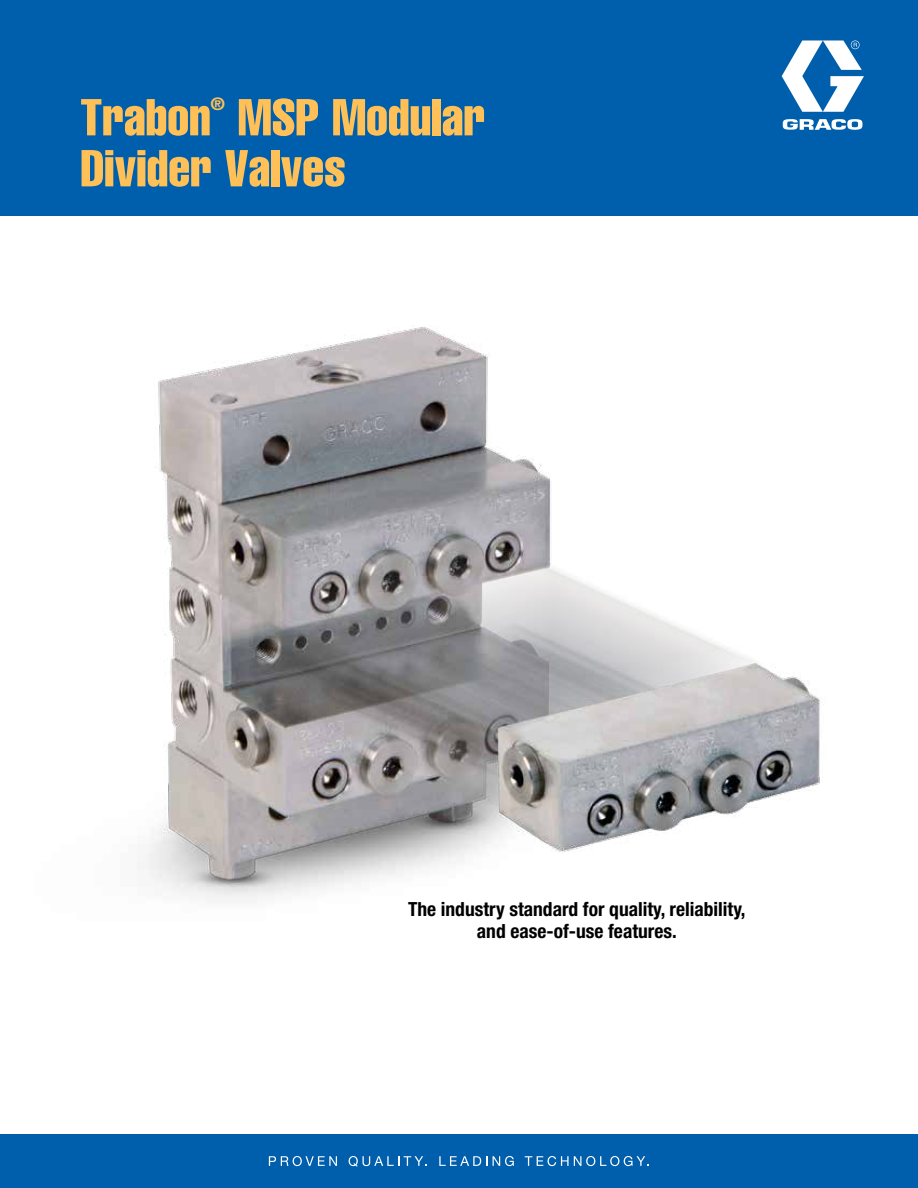
<style>
.page{position:relative;width:918px;height:1188px;background:#fff}
.page>*{position:absolute;margin:0;border:0;box-sizing:border-box;transform-origin:0 0}
.t1{font:51px/51px "Helvetica LT Std Comp";color:#fec057}
.t2{font:700 condensed 19.5px/22.5px "Helvetica Neue LT Std";color:#000;text-align:center}
.t3{font:17.55px "Helvetica LT Std Comp";color:#fec057}
</style>
<div class="page">
<img style="left:137px;top:327px;width:683px;height:574px">
<div style="left:0;top:0;width:918px;height:216px;background:#005fac"></div>
<svg style="left:782px;top:41px;width:82px;height:89px"></svg>
<div style="left:0;top:1134px;width:918px;height:54px;background:#005fac"></div>
<svg style="left:269px;top:1156px;width:68px;height:10px"></svg>
<svg style="left:349px;top:1156px;width:78px;height:11px"></svg>
<svg style="left:439px;top:1156px;width:48px;height:10px"></svg>
<svg style="left:493px;top:1156px;width:21px;height:10px"></svg>
<svg style="left:525px;top:1156px;width:124px;height:10px"></svg>
<h1 class="t1" style="left:80px;top:91px;width:132px">Trabon</h1>
<p class="t3" style="left:211px;top:93px;width:15px">®</p>
<h1 class="t1" style="left:80px;top:91px;width:406px;text-indent:157px">MSP Modular<br>Divider Valves</h1>
<p class="t2" style="left:408px;top:898px;width:339px">The industry standard for quality, reliability, and ease-of-use features.</p>
</div>
